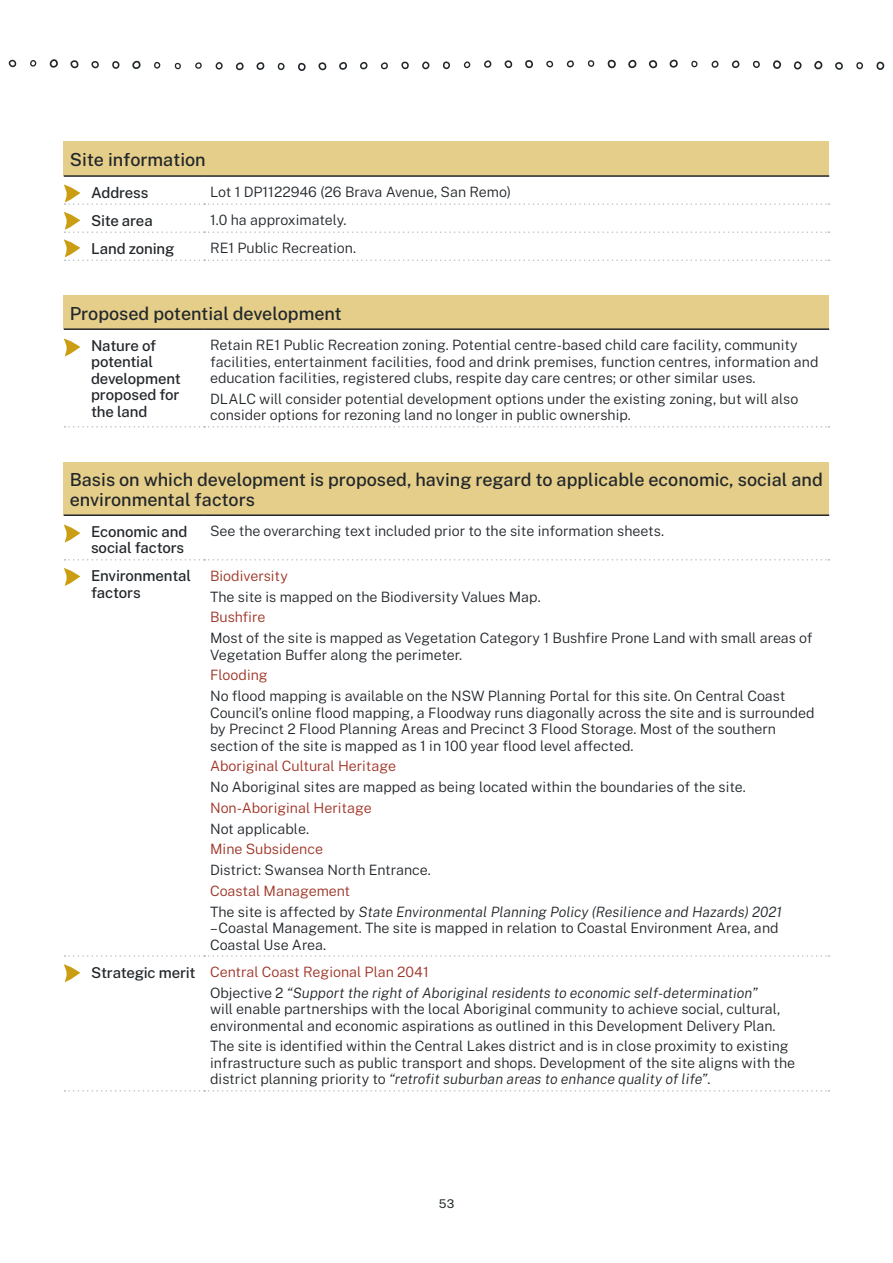
<style>
.page{position:relative;width:893px;height:1263px;background:#fff}
.page>*{position:absolute;margin:0;border:0;box-sizing:border-box;transform-origin:0 0}
.Heading_3__H3{font:500 18px/19.5px "Public Sans";color:#22272b}
.Site_Information_col{font:500 15px/16.5px "Public Sans";letter-spacing:-.01em;color:#22272b}
.Table_Body_Copy{font:300 14.25px/16.5px "Public Sans";color:#22272b}
.Table_Body_Copy-2{font:300 14.25px "Public Sans";color:#9e3224}
.Table_Body_Copy-3{font:italic 300 14.25px "Public Sans";color:#22272b}
.t1{font:12px "Public Sans";color:#22272b}
.s1{font-style:normal}
.s2{font-style:italic}
</style>
<div class="page">
<svg style="left:8px;top:59px;width:9px;height:9px"></svg>
<svg style="left:30px;top:60px;width:7px;height:7px"></svg>
<svg style="left:49px;top:59px;width:9px;height:9px"></svg>
<svg style="left:70px;top:60px;width:9px;height:9px"></svg>
<svg style="left:91px;top:61px;width:8px;height:8px"></svg>
<svg style="left:112px;top:61px;width:8px;height:8px"></svg>
<svg style="left:132px;top:60px;width:9px;height:9px"></svg>
<svg style="left:154px;top:62px;width:6px;height:7px"></svg>
<svg style="left:174px;top:62px;width:7px;height:8px"></svg>
<svg style="left:195px;top:62px;width:7px;height:7px"></svg>
<svg style="left:215px;top:62px;width:8px;height:8px"></svg>
<svg style="left:235px;top:62px;width:9px;height:9px"></svg>
<svg style="left:256px;top:62px;width:9px;height:8px"></svg>
<svg style="left:278px;top:63px;width:7px;height:7px"></svg>
<svg style="left:298px;top:63px;width:8px;height:8px"></svg>
<svg style="left:318px;top:62px;width:9px;height:9px"></svg>
<svg style="left:339px;top:62px;width:8px;height:8px"></svg>
<svg style="left:360px;top:61px;width:8px;height:9px"></svg>
<svg style="left:381px;top:62px;width:7px;height:8px"></svg>
<svg style="left:401px;top:61px;width:8px;height:9px"></svg>
<svg style="left:422px;top:61px;width:8px;height:9px"></svg>
<svg style="left:443px;top:61px;width:7px;height:8px"></svg>
<svg style="left:463px;top:61px;width:8px;height:8px"></svg>
<svg style="left:484px;top:60px;width:8px;height:8px"></svg>
<svg style="left:504px;top:60px;width:9px;height:9px"></svg>
<svg style="left:525px;top:60px;width:8px;height:9px"></svg>
<svg style="left:546px;top:60px;width:8px;height:8px"></svg>
<svg style="left:566px;top:60px;width:8px;height:8px"></svg>
<svg style="left:587px;top:60px;width:8px;height:7px"></svg>
<svg style="left:607px;top:59px;width:9px;height:10px"></svg>
<svg style="left:628px;top:59px;width:9px;height:10px"></svg>
<svg style="left:648px;top:60px;width:10px;height:9px"></svg>
<svg style="left:669px;top:59px;width:9px;height:9px"></svg>
<svg style="left:691px;top:60px;width:7px;height:8px"></svg>
<svg style="left:711px;top:60px;width:8px;height:8px"></svg>
<svg style="left:731px;top:60px;width:9px;height:8px"></svg>
<svg style="left:753px;top:60px;width:7px;height:8px"></svg>
<svg style="left:773px;top:60px;width:8px;height:9px"></svg>
<svg style="left:794px;top:61px;width:8px;height:9px"></svg>
<svg style="left:814px;top:60px;width:9px;height:10px"></svg>
<svg style="left:835px;top:62px;width:8px;height:8px"></svg>
<svg style="left:856px;top:62px;width:7px;height:8px"></svg>
<svg style="left:876px;top:62px;width:8px;height:8px"></svg>
<div style="left:64px;top:141px;width:765px;height:35px;background:#e5ce89"></div>
<hr style="left:64px;top:175px;width:140px;height:2px;background:#22272b">
<hr style="left:204px;top:175px;width:625px;height:2px;background:#22272b">
<div style="left:64px;top:295px;width:765px;height:34px;background:#e5ce89"></div>
<svg style="left:65px;top:426px;width:764px;height:2px"></svg>
<hr style="left:64px;top:328px;width:140px;height:2px;background:#22272b">
<hr style="left:204px;top:328px;width:625px;height:2px;background:#22272b">
<div style="left:64px;top:462px;width:765px;height:53px;background:#e5ce89"></div>
<svg style="left:65px;top:559px;width:764px;height:1px"></svg>
<svg style="left:65px;top:955px;width:764px;height:2px"></svg>
<svg style="left:65px;top:1090px;width:764px;height:1px"></svg>
<hr style="left:64px;top:514px;width:140px;height:2px;background:#22272b">
<hr style="left:204px;top:514px;width:625px;height:2px;background:#22272b">
<svg style="left:64px;top:184px;width:765px;height:21px"></svg>
<svg style="left:64px;top:212px;width:765px;height:21px"></svg>
<svg style="left:64px;top:239px;width:765px;height:22px"></svg>
<svg style="left:64px;top:338px;width:16px;height:18px"></svg>
<svg style="left:64px;top:524px;width:16px;height:19px"></svg>
<svg style="left:64px;top:568px;width:16px;height:18px"></svg>
<svg style="left:64px;top:964px;width:16px;height:18px"></svg>
<h3 class="Heading_3__H3" style="left:70px;top:149px;width:137px">Site information</h3>
<p class="Site_Information_col" style="left:91px;top:183px;width:59px">Address</p>
<p class="Table_Body_Copy" style="left:210px;top:183px;width:303px">Lot 1 DP1122946 (26 Brava Avenue, San Remo)</p>
<p class="Site_Information_col" style="left:91px;top:211px;width:63px">Site area</p>
<p class="Table_Body_Copy" style="left:210px;top:211px;width:138px">1.0 ha approximately.</p>
<p class="Site_Information_col" style="left:91px;top:239px;width:85px">Land zoning</p>
<p class="Table_Body_Copy" style="left:210px;top:239px;width:147px">RE1 Public Recreation.</p>
<h3 class="Heading_3__H3" style="left:70px;top:302px;width:274px">Proposed potential development</h3>
<p class="Site_Information_col" style="left:91px;top:336px;width:92px">Nature of potential development proposed for the land</p>
<p class="Table_Body_Copy" style="left:210px;top:336px;width:610px">Retain RE1 Public Recreation zoning. Potential centre-based child care facility, community facilities, entertainment facilities, food and drink premises, function centres, information and education facilities, registered clubs, respite day care centres; or other similar uses.</p>
<p class="Table_Body_Copy" style="left:210px;top:390px;width:590px">DLALC will consider potential development options under the existing zoning, but will also consider options for rezoning land no longer in public ownership.</p>
<h3 class="Heading_3__H3" style="left:70px;top:469px;width:755px">Basis on which development is proposed, having regard to applicable economic, social and environmental factors</h3>
<p class="Site_Information_col" style="left:91px;top:522px;width:98px">Economic and social factors</p>
<p class="Table_Body_Copy" style="left:210px;top:522px;width:455px">See the overarching text included prior to the site information sheets.</p>
<p class="Site_Information_col" style="left:91px;top:567px;width:102px">Environmental factors</p>
<p class="Table_Body_Copy-2" style="left:210px;top:565px;width:79px">Biodiversity</p>
<p class="Table_Body_Copy" style="left:210px;top:587px;width:332px">The site is mapped on the Biodiversity Values Map.</p>
<p class="Table_Body_Copy-2" style="left:210px;top:607px;width:57px">Bushfire</p>
<p class="Table_Body_Copy" style="left:210px;top:629px;width:604px">Most of the site is mapped as Vegetation Category 1 Bushfire Prone Land with small areas of<br>Vegetation Buffer along the perimeter.</p>
<p class="Table_Body_Copy-2" style="left:210px;top:665px;width:59px">Flooding</p>
<p class="Table_Body_Copy" style="left:210px;top:687px;width:606px">No flood mapping is available on the NSW Planning Portal for this site. On Central Coast Council’s online flood mapping, a Floodway runs diagonally across the site and is surrounded by Precinct 2 Flood Planning Areas and Precinct 3 Flood Storage. Most of the southern section of the site is mapped as 1 in 100 year flood level affected.</p>
<p class="Table_Body_Copy-2" style="left:210px;top:756px;width:188px">Aboriginal Cultural Heritage</p>
<p class="Table_Body_Copy" style="left:210px;top:778px;width:537px">No Aboriginal sites are mapped as being located within the boundaries of the site.</p>
<p class="Table_Body_Copy-2" style="left:210px;top:797px;width:163px">Non-Aboriginal Heritage</p>
<p class="Table_Body_Copy" style="left:210px;top:819px;width:100px">Not applicable.</p>
<p class="Table_Body_Copy-2" style="left:210px;top:839px;width:114px">Mine Subsidence</p>
<p class="Table_Body_Copy" style="left:210px;top:861px;width:222px">District: Swansea North Entrance.</p>
<p class="Table_Body_Copy-2" style="left:210px;top:880px;width:142px">Coastal Management</p>
<p class="Table_Body_Copy-3" style="left:210px;top:902px;width:573px"><span class="s1">The site is affected by</span> State Environmental Planning Policy (Resilience and Hazards) 2021</p>
<p class="Table_Body_Copy" style="left:210px;top:919px;width:570px">– Coastal Management. The site is mapped in relation to Coastal Environment Area, and<br>Coastal Use Area.</p>
<p class="Site_Information_col" style="left:91px;top:963px;width:106px">Strategic merit</p>
<p class="Table_Body_Copy-2" style="left:210px;top:961px;width:220px">Central Coast Regional Plan 2041</p>
<p class="Table_Body_Copy" style="left:210px;top:983px;width:572px">Objective 2 <span class="s2">“Support the right of Aboriginal residents to economic self-determination” </span>will enable partnerships with the local Aboriginal community to achieve social, cultural, environmental and economic aspirations as outlined in this Development Delivery Plan.</p>
<p class="Table_Body_Copy" style="left:210px;top:1037px;width:587px">The site is identified within the Central Lakes district and is in close proximity to existing infrastructure such as public transport and shops. Development of the site aligns with the district planning priority to <span class="s2">“retrofit suburban areas to enhance quality of life”</span>.</p>
<p class="t1" style="left:439px;top:1195px;width:17px">53</p>
</div>
